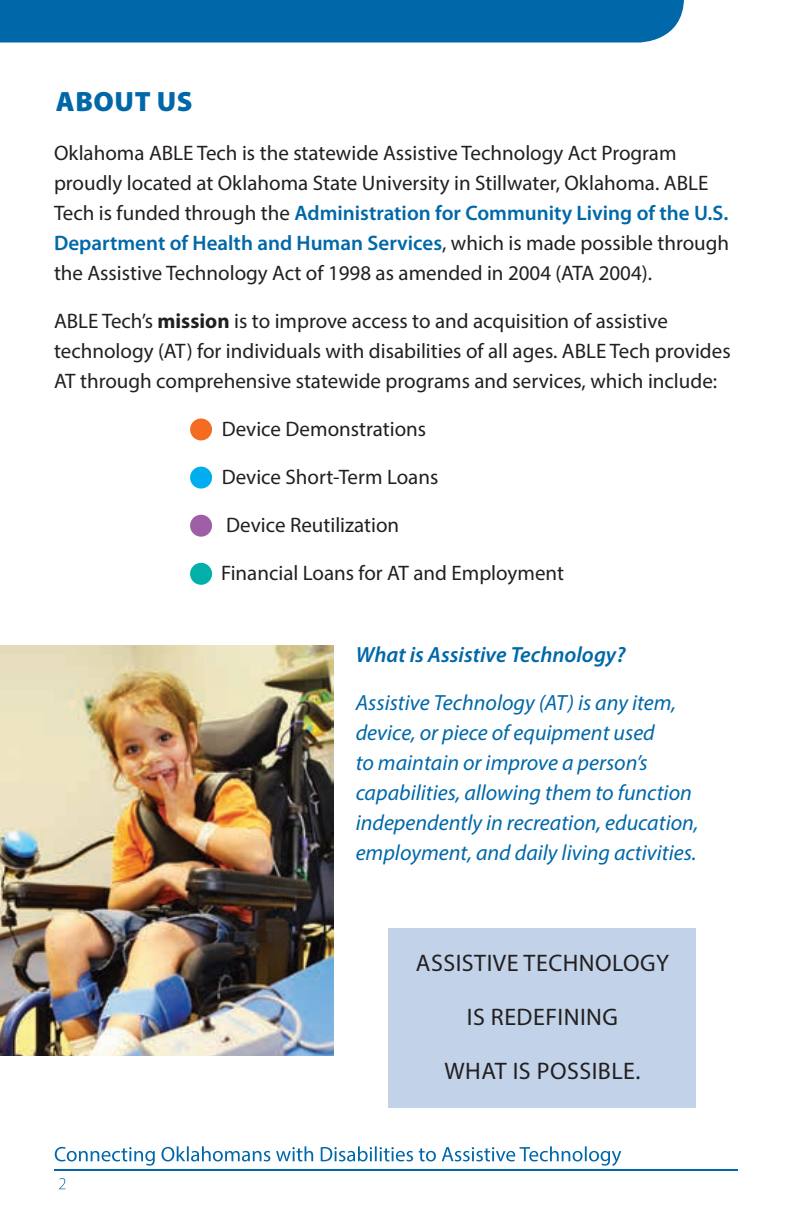
<style>
.page{position:relative;width:792px;height:1224px;background:#fff}
.page>*{position:absolute;margin:0;border:0;box-sizing:border-box;transform-origin:0 0}
.t1{font:900 28px "Myriad Pro";letter-spacing:.02em;color:#0068a9}
.t2{font:24px "Myriad Pro";letter-spacing:.02em;color:#231f20}
.t3{font:italic 22px/30px "Myriad Pro";color:#0068a9}
.t4{font:italic 600 22px "Myriad Pro";color:#0068a9}
.t5{font:21px/30px "Myriad Pro";color:#231f20}
.s1{font-weight:600;color:#0068a9}
.s2{font-weight:700}
.s3{font-size:28px}
</style>
<div class="page">
<div style="left:0;top:0;width:684px;height:43px;background:#0068a9"></div>
<hr style="left:54px;top:1169px;width:684px;height:2px;background:#0068a9">
<img style="left:0;top:646px;width:334px;height:409px">
<div style="left:389px;top:928px;width:307px;height:180px;background:#c2d3e9"></div>
<div style="left:190px;top:515px;width:22px;height:22px;background:#9f5fa7;border-radius:50%"></div>
<div style="left:190px;top:467px;width:22px;height:22px;background:#00aeef;border-radius:50%"></div>
<div style="left:190px;top:419px;width:22px;height:21px;background:#f36c21;border-radius:50%"></div>
<div style="left:190px;top:563px;width:22px;height:22px;background:#00b0a9;border-radius:50%"></div>
<svg style="left:59px;top:1178px;width:7px;height:11px"></svg>
<svg style="left:55px;top:1146px;width:566px;height:20px"></svg>
<h1 class="t1" style="left:56px;top:83px;width:138px">ABOUT US</h1>
<p class="t5" style="left:54px;top:137px;width:677px">Oklahoma ABLE Tech is the statewide Assistive Technology Act Program proudly located at Oklahoma State University in Stillwater, Oklahoma. ABLE Tech is funded through the <span class="s1">Administration for Community Living of the U.S.<br>Department of Health and Human Services</span>, which is made possible through the Assistive Technology Act of 1998 as amended in 2004 (ATA 2004).</p>
<p class="t5" style="left:54px;top:305px;width:678px">ABLE Tech’s <span class="s2">mission</span> is to improve access to and acquisition of assistive technology (AT) for individuals with disabilities of all ages. ABLE Tech provides<br>AT through comprehensive statewide programs and services, which include:</p>
<p class="t5" style="left:205px;top:413px;width:223px"><span class="s3">•</span> Device Demonstrations</p>
<p class="t5" style="left:205px;top:461px;width:235px"><span class="s3">•</span> Device Short-Term Loans</p>
<p class="t5" style="left:205px;top:509px;width:196px"><span class="s3">•</span> Device Reutilization</p>
<p class="t5" style="left:221px;top:557px;width:345px">Financial Loans for AT and Employment</p>
<p class="t4" style="left:356px;top:641px;width:271px">What is Assistive Technology?</p>
<p class="t3" style="left:356px;top:687px;width:344px">Assistive Technology (AT) is any item, device, or piece of equipment used<br>to maintain or improve a person’s capabilities, allowing them to function independently in recreation, education, employment, and daily living activities.</p>
<p class="t2" style="left:416px;top:948px;width:255px">ASSISTIVE TECHNOLOGY</p>
<p class="t2" style="left:467px;top:1002px;width:153px">IS REDEFINING</p>
<p class="t2" style="left:445px;top:1056px;width:197px">WHAT IS POSSIBLE.</p>
</div>
